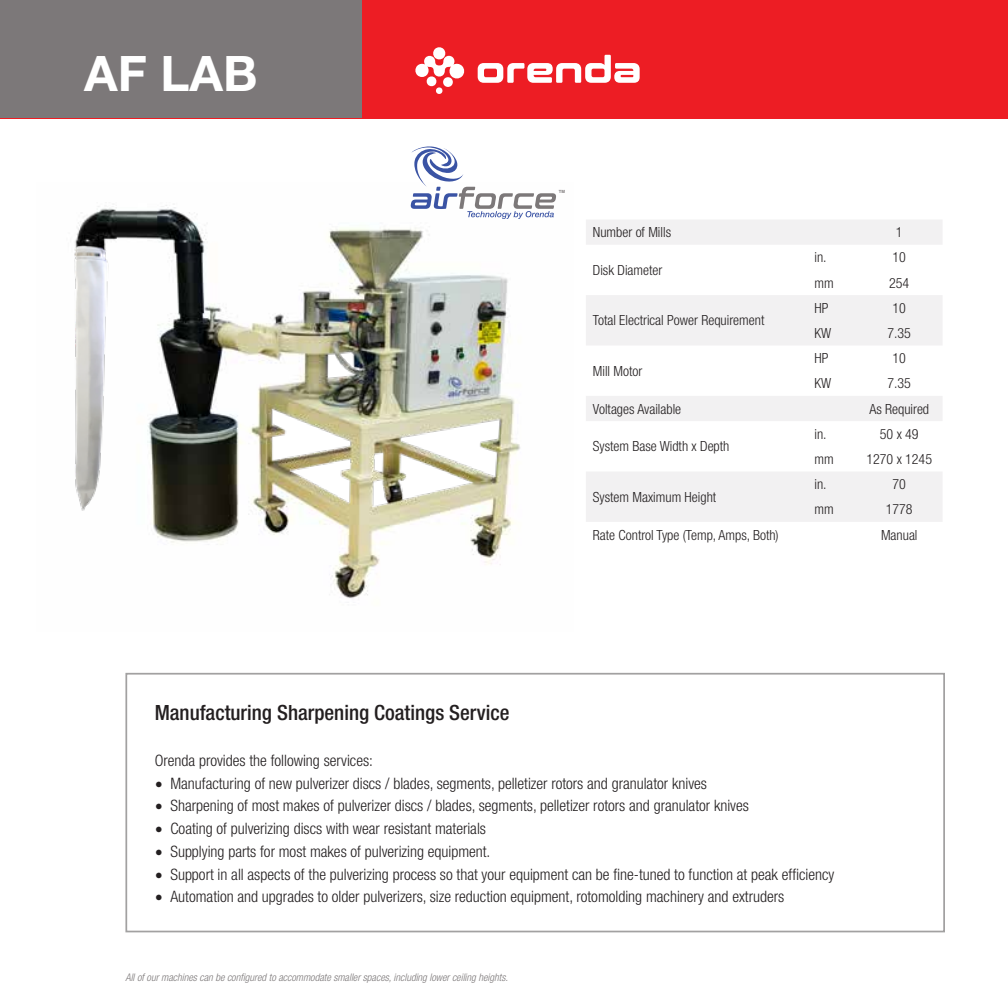
<style>
.page{position:relative;width:1008px;height:1008px;background:#fff}
.page>*{position:absolute;margin:0;border:0;box-sizing:border-box;transform-origin:0 0}
.t1{font:700 49px "Helvetica Neue LT Std";color:#fff}
.t2{font:500 condensed 21px "Helvetica Neue LT Std";color:#231f20}
.t3{font:300 condensed 15.75px "Helvetica Neue LT Std";color:#231f20}
.t4{font:300 condensed 14px "Helvetica Neue LT Std";color:#231f20}
.t5{font:italic 300 condensed 10.5px "Helvetica Neue LT Std";color:#7c7879}
.t6{font:700 4.38px "Helvetica";color:#7c7879}
.s1{font-family:"Minion Pro";font-weight:400;font-stretch:normal;font-size:21px}
</style>
<div class="page">
<div style="left:0;top:0;width:1008px;height:118px;background:#ed1d24"></div>
<div style="left:0;top:0;width:362px;height:118px;background:#7c7879"></div>
<svg style="left:478px;top:55px;width:162px;height:28px"></svg>
<svg style="left:415px;top:47px;width:50px;height:47px"></svg>
<img style="left:262px;top:204px;width:258px;height:395px">
<svg style="left:586px;top:220px;width:356px;height:302px"></svg>
<img style="left:74px;top:205px;width:188px;height:338px">
<svg style="left:411px;top:146px;width:145px;height:73px"></svg>
<h1 class="t1" style="left:84px;top:43px;width:175px">AF LAB</h1>
<p class="t6" style="left:559px;top:188px;width:8px">TM</p>
<p class="t4" style="left:593px;top:224px;width:80px">Number of Mills</p>
<p class="t4" style="left:896px;top:224px;width:8px">1</p>
<p class="t4" style="left:593px;top:262px;width:71px">Disk Diameter</p>
<p class="t4" style="left:814px;top:249px;width:14px">in.</p>
<p class="t4" style="left:893px;top:249px;width:15px">10</p>
<p class="t4" style="left:814px;top:275px;width:21px">mm</p>
<p class="t4" style="left:889px;top:275px;width:22px">254</p>
<p class="t4" style="left:593px;top:312px;width:173px">Total Electrical Power Requirement</p>
<p class="t4" style="left:593px;top:363px;width:51px">Mill Motor</p>
<p class="t4" style="left:814px;top:300px;width:15px">HP</p>
<p class="t4" style="left:893px;top:300px;width:15px">10</p>
<p class="t4" style="left:814px;top:325px;width:18px">KW</p>
<p class="t4" style="left:888px;top:325px;width:25px">7.35</p>
<p class="t4" style="left:814px;top:350px;width:15px">HP</p>
<p class="t4" style="left:893px;top:350px;width:15px">10</p>
<p class="t4" style="left:814px;top:375px;width:18px">KW</p>
<p class="t4" style="left:888px;top:375px;width:25px">7.35</p>
<p class="t4" style="left:593px;top:401px;width:90px">Voltages Available</p>
<p class="t4" style="left:869px;top:401px;width:61px">As Required</p>
<p class="t4" style="left:593px;top:438px;width:138px">System Base Width x Depth</p>
<p class="t4" style="left:814px;top:426px;width:14px">in.</p>
<p class="t4" style="left:880px;top:426px;width:40px">50 x 49</p>
<p class="t4" style="left:814px;top:451px;width:21px">mm</p>
<p class="t4" style="left:866px;top:451px;width:67px">1270 x 1245</p>
<p class="t4" style="left:593px;top:489px;width:125px">System Maximum Height</p>
<p class="t4" style="left:814px;top:476px;width:14px">in.</p>
<p class="t4" style="left:893px;top:476px;width:15px">70</p>
<p class="t4" style="left:814px;top:501px;width:21px">mm</p>
<p class="t4" style="left:886px;top:501px;width:28px">1778</p>
<p class="t4" style="left:593px;top:527px;width:187px">Rate Control Type (Temp, Amps, Both)</p>
<p class="t4" style="left:881px;top:527px;width:38px">Manual</p>
<h2 class="t2" style="left:155px;top:700px;width:356px">Manufacturing Sharpening Coatings Service</h2>
<p class="t3" style="left:155px;top:751px;width:220px">Orenda provides the following services:</p>
<p class="t3" style="left:155px;top:774px;width:554px"><span class="s1">•</span> Manufacturing of new pulverizer discs / blades, segments, pelletizer rotors and granulator knives</p>
<p class="t3" style="left:155px;top:797px;width:596px"><span class="s1">•</span> Sharpening of most makes of pulverizer discs / blades, segments, pelletizer rotors and granulator knives</p>
<p class="t3" style="left:155px;top:820px;width:333px"><span class="s1">•</span> Coating of pulverizing discs with wear resistant materials</p>
<p class="t3" style="left:155px;top:842px;width:337px"><span class="s1">•</span> Supplying parts for most makes of pulverizing equipment.</p>
<p class="t3" style="left:155px;top:865px;width:681px"><span class="s1">•</span> Support in all aspects of the pulverizing process so that your equipment can be fine-tuned to function at peak efficiency</p>
<p class="t3" style="left:155px;top:888px;width:631px"><span class="s1">•</span> Automation and upgrades to older pulverizers, size reduction equipment, rotomolding machinery and extruders</p>
<p class="t5" style="left:125px;top:971px;width:384px">All of our machines can be configured to accommodate smaller spaces, including lower ceiling heights.</p>
</div>
